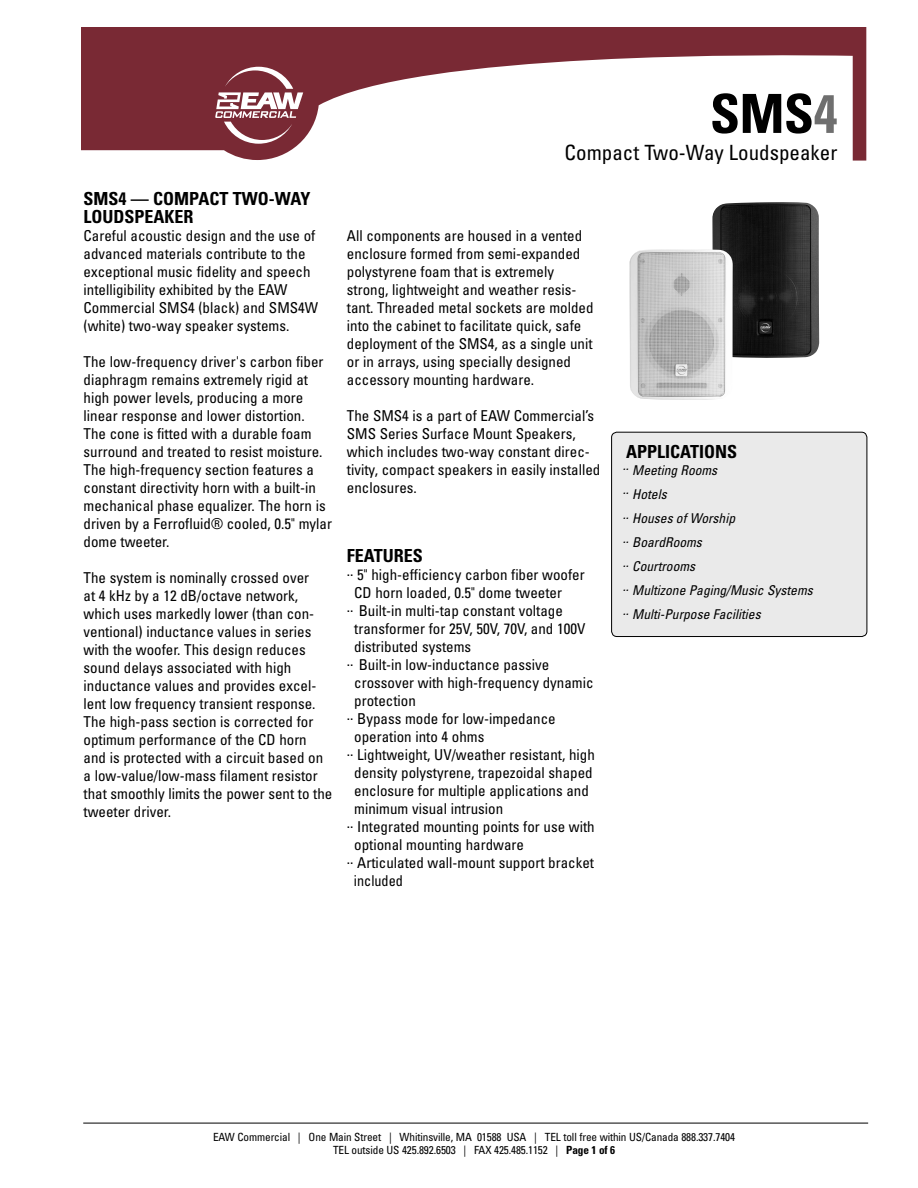
<style>
.page{position:relative;width:918px;height:1188px;background:#fff}
.page>*{position:absolute;margin:0;border:0;box-sizing:border-box;transform-origin:0 0}
.prod_description{font:700 condensed 54px "Univers";color:#000}
.prod_description-2{font:condensed 21px "Univers";color:#000}
.sub_1{font:700 condensed 18px/18px "Univers";color:#000}
.body{font:condensed 15px/18px "Univers";color:#000}
.bullets{font:italic condensed 13.5px "Univers";color:#000}
.Address_Bar{font:condensed 11.25px/13.5px "Univers";letter-spacing:-.01em;color:#000;text-align:center}
.s1{color:#6f6f6f}
.s2{font-weight:700}
</style>
<div class="page">
<div style="left:611px;top:431px;width:257px;height:206px;background:#eaeaea"></div>
<hr style="left:83px;top:1123px;width:785px;height:1px;background:#000">
<svg style="left:81px;top:27px;width:785px;height:134px"></svg>
<svg style="left:215px;top:67px;width:88px;height:77px"></svg>
<img style="left:712px;top:202px;width:107px;height:156px">
<img style="left:630px;top:249px;width:103px;height:150px">
<p class="sub_1" style="left:84px;top:189px;width:228px">SMS4 — COMPACT TWO-WAY<br>LOUDSPEAKER</p>
<p class="body" style="left:84px;top:226px;width:236px">Careful acoustic design and the use of advanced materials contribute to the exceptional music fidelity and speech intelligibility exhibited by the EAW Commercial SMS4 (black) and SMS4W (white) two-way speaker systems.</p>
<p class="body" style="left:84px;top:352px;width:250px">The low-frequency driver's carbon fiber diaphragm remains extremely rigid at high power levels, producing a more linear response and lower distortion.<br>The cone is fitted with a durable foam surround and treated to resist moisture.<br>The high-frequency section features a constant directivity horn with a built-in mechanical phase equalizer. The horn is driven by a Ferrofluid® cooled, 0.5" mylar dome tweeter.</p>
<p class="body" style="left:84px;top:568px;width:250px">The system is nominally crossed over<br>at 4 kHz by a 12 dB/octave network, which uses markedly lower (than con&shy;ventional) inductance values in series with the woofer. This design reduces sound delays associated with high inductance values and provides excel&shy;lent low frequency transient response.<br>The high-pass section is corrected for optimum performance of the CD horn and is protected with a circuit based on a low-value/low-mass filament resistor that smoothly limits the power sent to the tweeter driver.</p>
<p class="prod_description" style="left:710px;top:81px;width:129px">SMS<span class="s1">4</span></p>
<p class="prod_description-2" style="left:565px;top:139px;width:274px">Compact Two-Way Loudspeaker</p>
<p class="body" style="left:347px;top:227px;width:248px">All components are housed in a vented enclosure formed from semi-expanded polystyrene foam that is extremely strong, lightweight and weather resis&shy;tant. Threaded metal sockets are molded into the cabinet to facilitate quick, safe deployment of the SMS4, as a single unit or in arrays, using specially designed accessory mounting hardware.</p>
<p class="body" style="left:347px;top:407px;width:255px">The SMS4 is a part of EAW Commercial’s SMS Series Surface Mount Speakers, which includes two-way constant direc&shy;tivity, compact speakers in easily installed enclosures.</p>
<p class="sub_1" style="left:347px;top:547px;width:77px">FEATURES</p>
<p class="body" style="left:354px;top:566px;width:232px;text-indent:-7px">.. 5" high-efficiency carbon fiber woofer<br>CD horn loaded, 0.5" dome tweeter</p>
<p class="body" style="left:354px;top:602px;width:233px;text-indent:-7px">.. Built-in multi-tap constant voltage transformer for 25V, 50V, 70V, and 100V distributed systems</p>
<p class="body" style="left:354px;top:656px;width:241px;text-indent:-7px">.. Built-in low-inductance passive crossover with high-frequency dynamic protection</p>
<p class="body" style="left:354px;top:710px;width:203px;text-indent:-7px">.. Bypass mode for low-impedance operation into 4 ohms</p>
<p class="body" style="left:354px;top:746px;width:242px;text-indent:-7px">.. Lightweight, UV/weather resistant, high density polystyrene, trapezoidal shaped enclosure for multiple applications and minimum visual intrusion</p>
<p class="body" style="left:354px;top:818px;width:242px;text-indent:-7px">.. Integrated mounting points for use with optional mounting hardware</p>
<p class="body" style="left:354px;top:854px;width:242px;text-indent:-7px">.. Articulated wall-mount support bracket included</p>
<p class="sub_1" style="left:626px;top:443px;width:112px">APPLICATIONS</p>
<p class="bullets" style="left:623px;top:462px;width:96px">.. Meeting Rooms</p>
<p class="bullets" style="left:623px;top:486px;width:45px">.. Hotels</p>
<p class="bullets" style="left:623px;top:510px;width:114px">.. Houses of Worship</p>
<p class="bullets" style="left:623px;top:534px;width:81px">.. BoardRooms</p>
<p class="bullets" style="left:623px;top:558px;width:74px">.. Courtrooms</p>
<p class="bullets" style="left:623px;top:582px;width:191px">.. Multizone Paging/Music Systems</p>
<p class="bullets" style="left:623px;top:606px;width:139px">.. Multi-Purpose Facilities</p>
<p class="Address_Bar" style="left:213px;top:1130px;width:524px">EAW Commercial | One Main Street | Whitinsville, MA 01588 USA | TEL toll free within US/Canada 888.337.7404<br>TEL outside US 425.892.6503 | FAX 425.485.1152 | <span class="s2">Page 1 of 6</span></p>
</div>
